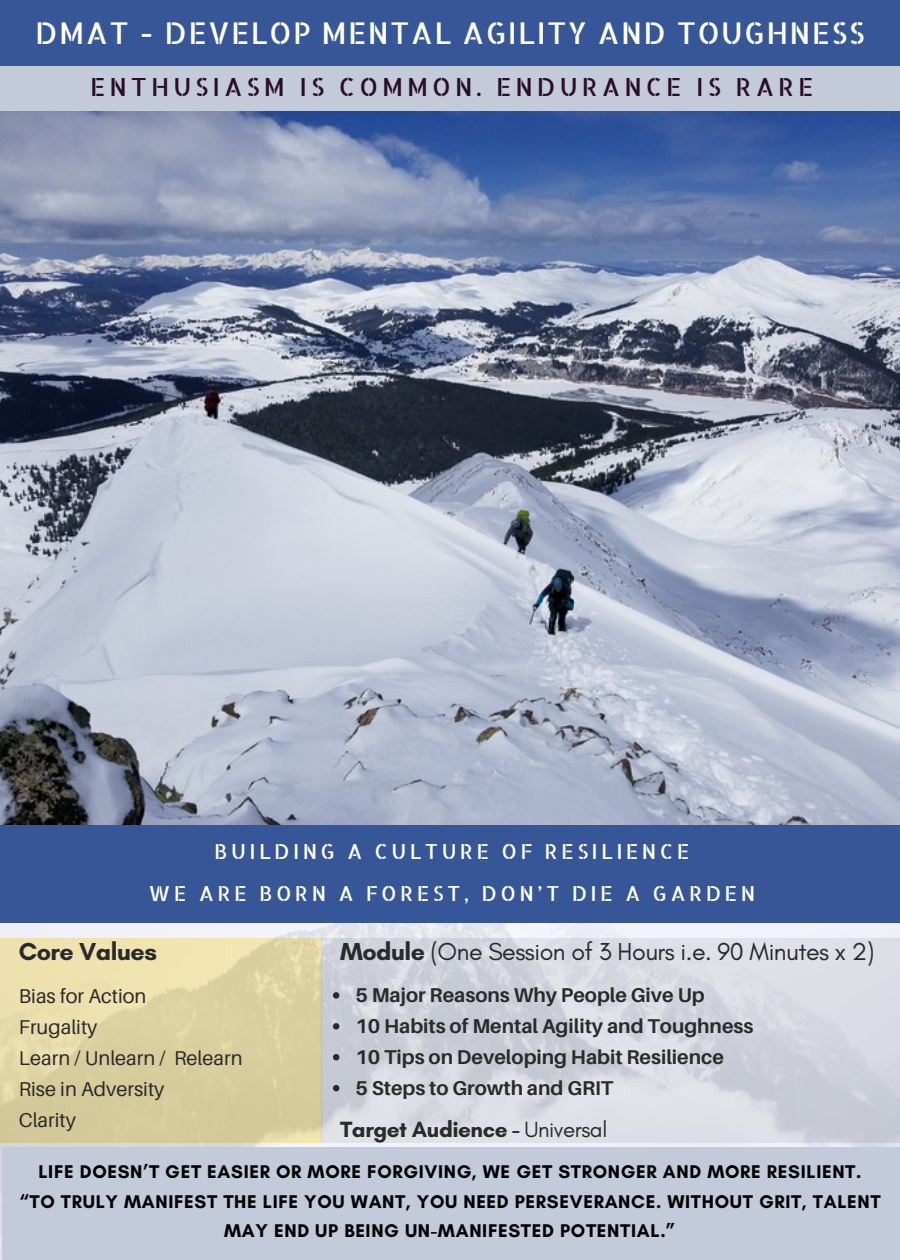
<style>
.page{position:relative;width:900px;height:1260px;background:#fff}
.page>*{position:absolute;margin:0;border:0;box-sizing:border-box;transform-origin:0 0}
.t1{font:30px "Allerta Stencil";letter-spacing:.045em;color:#fff}
.t2{font:25px "Glacial Indifference";letter-spacing:-.02em;color:#2a2a2a}
.t3{font:25px "Allerta Stencil";letter-spacing:.16em;color:#2a0c2b}
.t4{font:700 25px "Glacial Indifference";letter-spacing:-.02em;color:#2a2a2a}
.t5{font:700 22.5px "Glacial Indifference";letter-spacing:-.02em;color:#2a2a2a}
.t6{font:20.75px/42.8px "Allerta Stencil";letter-spacing:.16em;color:#fff;text-align:center}
.t7{font:700 20px/31px "Aileron";color:#2a2a2a}
.t8{font:20px/31px "Aileron";color:#2a2a2a}
.t9{font:700 18.75px/29.8px "Glacial Indifference";letter-spacing:.035em;color:#000;text-align:center}
.s1{font-weight:700}
.s2{font-weight:400}
</style>
<div class="page">
<img style="left:0;top:922px;width:900px;height:338px">
<div style="left:0;top:0;width:900px;height:209px;background:#375698"></div>
<div style="left:0;top:812px;width:900px;height:110px;background:#375698"></div>
<img style="left:0;top:67px;width:900px;height:757px">
<svg style="left:333px;top:992px;width:6px;height:7px"></svg>
<svg style="left:333px;top:1023px;width:6px;height:7px"></svg>
<svg style="left:333px;top:1054px;width:6px;height:6px"></svg>
<svg style="left:333px;top:1085px;width:6px;height:6px"></svg>
<div style="left:0;top:67px;width:899px;height:44px;background:#c3cad9"></div>
<div style="left:2px;top:1147px;width:898px;height:113px;background:#c3cad9"></div>
<h1 class="t1" style="left:35px;top:13px;width:831px">DMAT - DEVELOP MENTAL AGILITY AND TOUGHNESS</h1>
<h2 class="t3" style="left:90px;top:70px;width:725px">ENTHUSIASM IS COMMON. ENDURANCE IS RARE</h2>
<p class="t6" style="left:149px;top:829px;width:608px">BUILDING A CULTURE OF RESILIENCE<br>WE ARE BORN A FOREST, DON’T DIE A GARDEN</p>
<h2 class="t4" style="left:19px;top:936px;width:140px">Core Values</h2>
<h2 class="t2" style="left:340px;top:936px;width:536px"><span class="s1">Module</span> (One Session of 3 Hours i.e. 90 Minutes x 2)</h2>
<p class="t8" style="left:19px;top:980px;width:225px">Bias for Action<br>Frugality<br>Learn / Unlearn / Relearn<br>Rise in Adversity<br>Clarity</p>
<p class="t7" style="left:355px;top:980px;width:400px">5 Major Reasons Why People Give Up<br>10 Habits of Mental Agility and Toughness 10 Tips on Developing Habit Resilience<br>5 Steps to Growth and GRIT</p>
<p class="t5" style="left:340px;top:1116px;width:269px">Target Audience - <span class="s2">Universal</span></p>
<p class="t9" style="left:19px;top:1157px;width:863px">LIFE DOESN’T GET EASIER OR MORE FORGIVING, WE GET STRONGER AND MORE RESILIENT. “TO TRULY MANIFEST THE LIFE YOU WANT, YOU NEED PERSEVERANCE. WITHOUT GRIT, TALENT<br>MAY END UP BEING UN-MANIFESTED POTENTIAL.”</p>
</div>
